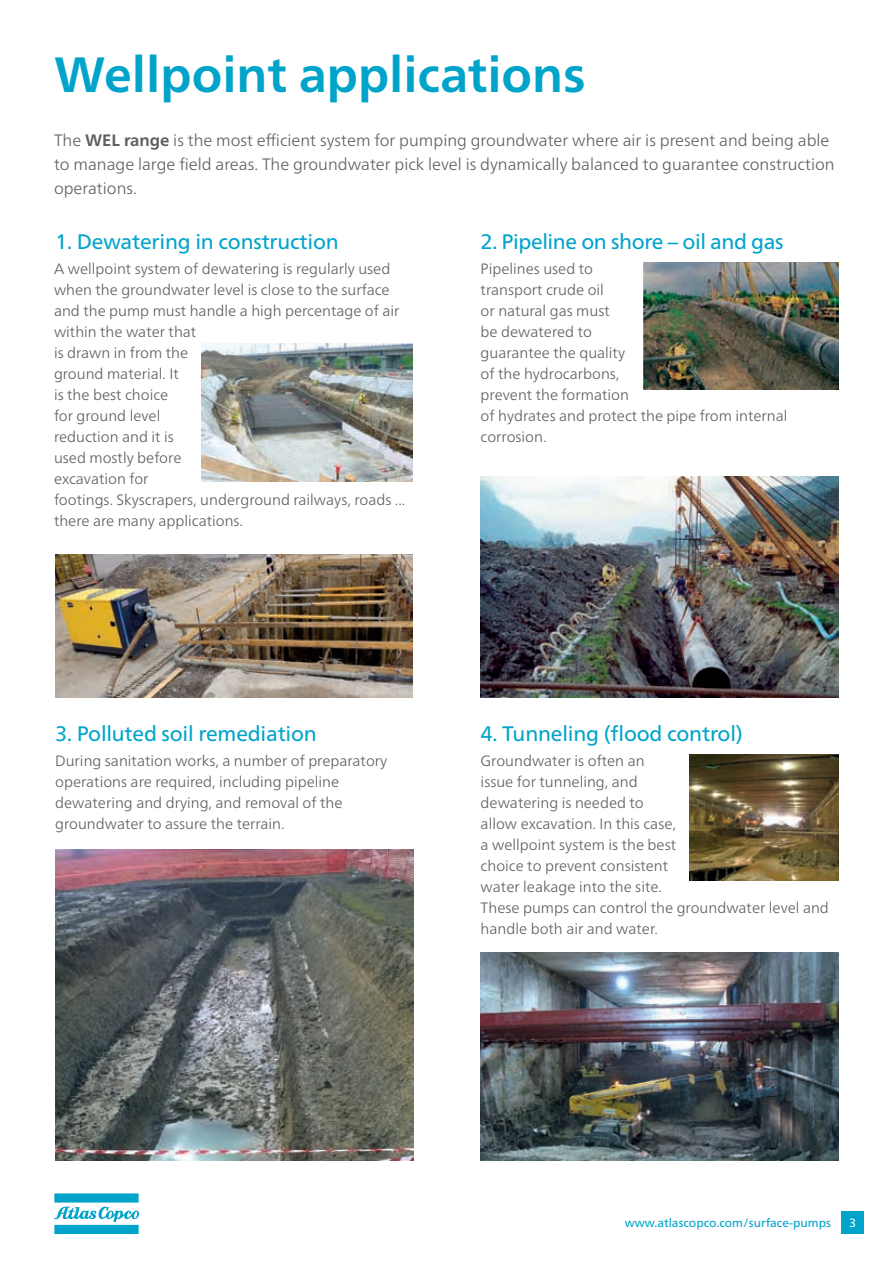
<style>
.page{position:relative;width:893px;height:1263px;background:#fff}
.page>*{position:absolute;margin:0;border:0;box-sizing:border-box;transform-origin:0 0}
.t1{font:700 49.5px "Neue Frutiger World";color:#00a4ca}
.t2{font:21px "Neue Frutiger World";letter-spacing:-.01em;color:#00a4ca}
.t3{font:300 16.5px/24px "Neue Frutiger World";color:#5c5e60}
.t4{font:300 15px/21px "Neue Frutiger World";color:#5c5e60}
.t5{font:12px "Neue Frutiger World";color:#00a4ca}
.t6{font:12px "Neue Frutiger World";color:#fff}
.s1{font-weight:700}
</style>
<div class="page">
<svg style="left:54px;top:1193px;width:85px;height:41px"></svg>
<div style="left:841px;top:1211px;width:23px;height:23px;background:#00a4ca"></div>
<img style="left:481px;top:477px;width:358px;height:220px">
<img style="left:481px;top:952px;width:358px;height:209px">
<img style="left:55px;top:555px;width:358px;height:142px">
<img style="left:201px;top:344px;width:211px;height:137px">
<img style="left:55px;top:850px;width:358px;height:311px">
<img style="left:689px;top:755px;width:150px;height:125px">
<img style="left:644px;top:262px;width:195px;height:127px">
<h1 class="t1" style="left:54px;top:31px;width:533px">Wellpoint applications</h1>
<p class="t3" style="left:54px;top:129px;width:782px">The <span class="s1">WEL range</span> is the most efficient system for pumping groundwater where air is present and being able to manage large field areas. The groundwater pick level is dynamically balanced to guarantee construction operations.</p>
<h2 class="t2" style="left:55px;top:225px;width:285px">1. Dewatering in construction</h2>
<p class="t4" style="left:54px;top:258px;width:353px">A wellpoint system of dewatering is regularly used when the groundwater level is close to the surface and the pump must handle a high percentage of air within the water that<br>is drawn in from the<br>ground material. It<br>is the best choice<br>for ground level<br>reduction and it is<br>used mostly before<br>excavation for<br>footings. Skyscrapers, underground railways, roads ... there are many applications.</p>
<h2 class="t2" style="left:481px;top:225px;width:304px">2. Pipeline on shore – oil and gas</h2>
<p class="t4" style="left:481px;top:258px;width:308px">Pipelines used to<br>transport crude oil<br>or natural gas must<br>be dewatered to<br>guarantee the quality<br>of the hydrocarbons,<br>prevent the formation<br>of hydrates and protect the pipe from internal corrosion.</p>
<h2 class="t2" style="left:55px;top:717px;width:263px">3. Polluted soil remediation</h2>
<h2 class="t2" style="left:481px;top:717px;width:264px">4. Tunneling (flood control)</h2>
<p class="t4" style="left:55px;top:751px;width:334px">During sanitation works, a number of preparatory operations are required, including pipeline dewatering and drying, and removal of the groundwater to assure the terrain.</p>
<p class="t4" style="left:481px;top:751px;width:350px">Groundwater is often an<br>issue for tunneling, and<br>dewatering is needed to<br>allow excavation. In this case,<br>a wellpoint system is the best<br>choice to prevent consistent<br>water leakage into the site.<br>These pumps can control the groundwater level and handle both air and water.</p>
<p class="t5" style="left:625px;top:1213px;width:208px">www.atlascopco.com/surface-pumps</p>
<p class="t6" style="left:849px;top:1214px;width:8px">3</p>
</div>
